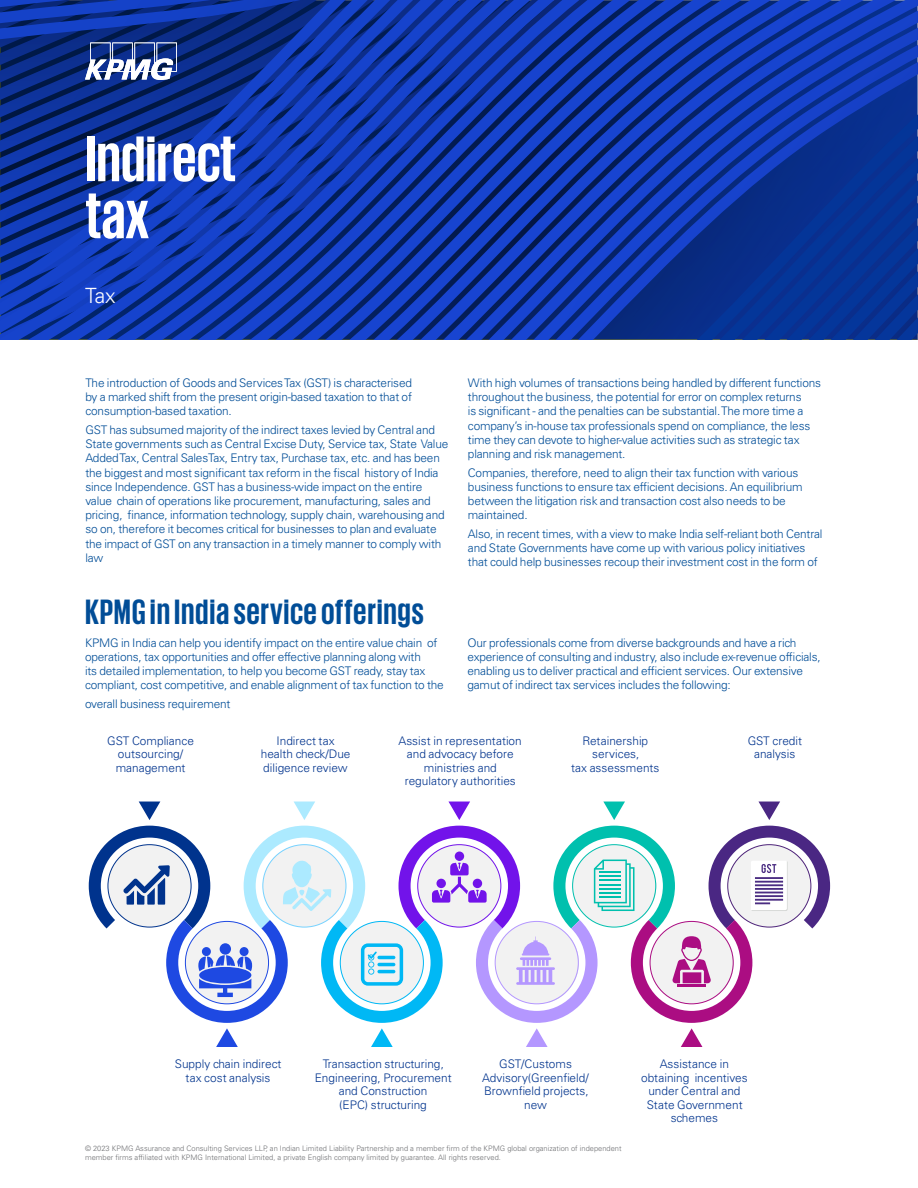
<style>
.page{position:relative;width:918px;height:1188px;background:#fff}
.page>*{position:absolute;margin:0;border:0;box-sizing:border-box;transform-origin:0 0}
.t1{font:700 66px/57px "KPMG";color:#fff}
.t2{font:700 36px "KPMG";letter-spacing:.02em;color:#014d97}
.t3{font:300 21px "Univers LT Std";color:#fff}
.t4{font:300 11.85px/14.2px "Univers LT Std";letter-spacing:-.015em;color:#014d97}
.t5{font:300 11.85px/13.5px "Univers LT Std";color:#00338d;text-align:center}
.t6{font:300 7.5px/9px "Univers LT Std";color:#6e6f72}
</style>
<div class="page">
<svg style="left:1px;top:1px;width:916px;height:338px;background:#0e35a3"></svg>
<svg style="left:85px;top:43px;width:92px;height:37px"></svg>
<svg style="left:139px;top:802px;width:21px;height:18px"></svg>
<svg style="left:758px;top:802px;width:22px;height:18px"></svg>
<svg style="left:294px;top:802px;width:21px;height:18px"></svg>
<svg style="left:448px;top:802px;width:22px;height:18px"></svg>
<svg style="left:603px;top:802px;width:22px;height:18px"></svg>
<svg style="left:89px;top:826px;width:741px;height:221px"></svg>
<h1 class="t1" style="left:85px;top:128px;width:153px">Indirect tax</h1>
<h3 class="t3" style="left:85px;top:283px;width:32px">Tax</h3>
<p class="t4" style="left:85px;top:376px;width:328px;text-align:justify">The introduction of Goods and Services Tax (GST) is characterised by a marked shift from the present origin-based taxation to that of consumption-based taxation.</p>
<p class="t4" style="left:85px;top:423px;width:364px">GST has subsumed majority of the indirect taxes levied by Central and State governments such as Central Excise Duty, Service tax, State Value Added Tax, Central SalesTax, Entry tax, Purchase tax, etc. and has been the biggest and most significant tax reform in the fiscal history of India since Independence. GST has a business-wide impact on the entire value chain of operations like procurement, manufacturing, sales and pricing, finance, information technology, supply chain, warehousing and so on, therefore it becomes critical for businesses to plan and evaluate the impact of GST on any transaction in a timely manner to comply with law</p>
<h2 class="t2" style="left:85px;top:594px;width:341px">KPMG in India service offerings</h2>
<p class="t4" style="left:85px;top:635px;width:360px">KPMG in India can help you identify impact on the entire value chain of operations, tax opportunities and offer effective planning along with<br>its detailed implementation, to help you become GST ready, stay tax compliant, cost competitive, and enable alignment of tax function to the</p>
<p class="t4" style="left:85px;top:697px;width:147px">overall business requirement</p>
<p class="t4" style="left:468px;top:376px;width:355px">With high volumes of transactions being handled by different functions throughout the business, the potential for error on complex returns<br>is significant - and the penalties can be substantial. The more time a company’s in-house tax professionals spend on compliance, the less time they can devote to higher-value activities such as strategic tax planning and risk management.</p>
<p class="t4" style="left:468px;top:465px;width:336px">Companies, therefore, need to align their tax function with various business functions to ensure tax efficient decisions. An equilibrium between the litigation risk and transaction cost also needs to be maintained.</p>
<p class="t4" style="left:468px;top:526px;width:356px">Also, in recent times, with a view to make India self-reliant both Central and State Governments have come up with various policy initiatives that could help businesses recoup their investment cost in the form of</p>
<p class="t4" style="left:468px;top:635px;width:355px">Our professionals come from diverse backgrounds and have a rich experience of consulting and industry, also include ex-revenue officials, enabling us to deliver practical and efficient services. Our extensive gamut of indirect tax services includes the following:</p>
<p class="t5" style="left:107px;top:734px;width:88px">GST Compliance outsourcing/ management</p>
<p class="t5" style="left:261px;top:734px;width:91px">Indirect tax health check/Due diligence review</p>
<p class="t5" style="left:399px;top:734px;width:125px">Assist in representation and advocacy before ministries and regulatory authorities</p>
<p class="t5" style="left:571px;top:734px;width:90px">Retainership services,<br>tax assessments</p>
<p class="t5" style="left:748px;top:734px;width:56px">GST credit analysis</p>
<p class="t5" style="left:175px;top:1057px;width:108px">Supply chain indirect tax cost analysis</p>
<p class="t5" style="left:315px;top:1057px;width:138px">Transaction structuring,<br>Engineering, Procurement and Construction<br>(EPC) structuring</p>
<p class="t5" style="left:482px;top:1057px;width:108px">GST/Customs<br>Advisory(Greenfield/<br>Brownfield projects, new</p>
<p class="t5" style="left:641px;top:1057px;width:108px">Assistance in obtaining incentives under Central and<br>State Government schemes</p>
<p class="t6" style="left:85px;top:1144px;width:538px">© 2023 KPMG Assurance and Consulting Services LLP, an Indian Limited Liability Partnership and a member firm of the KPMG global organization of independent member firms affiliated with KPMG International Limited, a private English company limited by guarantee. All rights reserved.</p>
</div>
